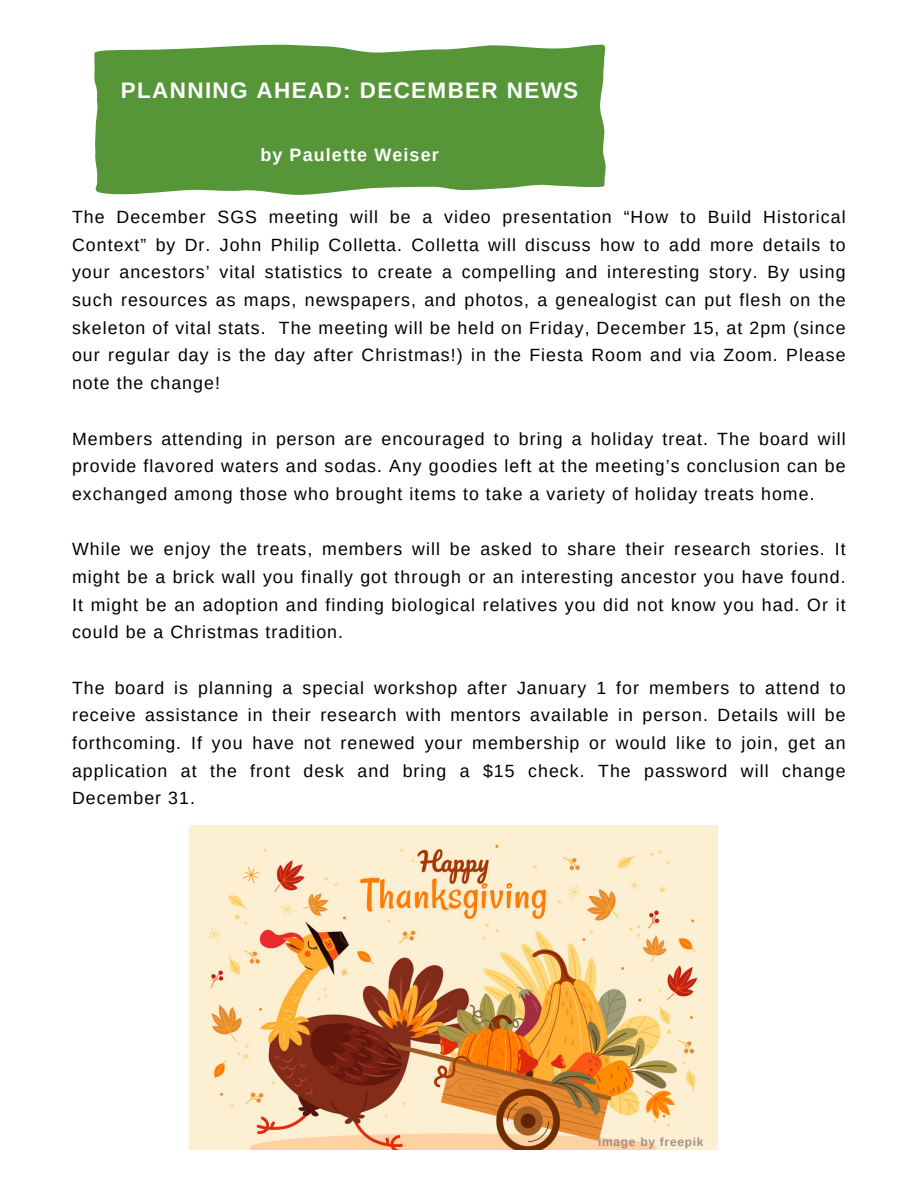
<style>
.page{position:relative;width:918px;height:1188px;background:#fff}
.page>*{position:absolute;margin:0;border:0;box-sizing:border-box;transform-origin:0 0}
.t1{font:700 22.5px "Arimo";letter-spacing:.06em;color:#fefffe}
.t2{font:700 18px "Arimo";letter-spacing:.06em;color:#fefffe}
.t3{font:17.7px/27.6px "Arimo";letter-spacing:.06em;color:#000;text-align:justify}
.t4{font:700 12px "Arimo";letter-spacing:.06em;color:#a28f8f}
</style>
<div class="page">
<svg style="left:94px;top:44px;width:512px;height:151px;background:#619d46"></svg>
<img style="left:189px;top:826px;width:529px;height:324px">
<p class="t1" style="left:121px;top:78px;width:459px">PLANNING AHEAD: DECEMBER NEWS</p>
<p class="t2" style="left:260px;top:145px;width:180px">by Paulette Weiser</p>
<p class="t3" style="left:72px;top:203px;width:775px">The December SGS meeting will be a video presentation “How to Build Historical Context” by Dr. John Philip Colletta. Colletta will discuss how to add more details to your ancestors’ vital statistics to create a compelling and interesting story. By using such resources as maps, newspapers, and photos, a genealogist can put flesh on the skeleton of vital stats. The meeting will be held on Friday, December 15, at 2pm (since our regular day is the day after Christmas!) in the Fiesta Room and via Zoom. Please note the change!</p>
<p class="t3" style="left:72px;top:425px;width:775px">Members attending in person are encouraged to bring a holiday treat. The board will provide flavored waters and sodas. Any goodies left at the meeting’s conclusion can be exchanged among those who brought items to take a variety of holiday treats home.</p>
<p class="t3" style="left:72px;top:535px;width:775px">While we enjoy the treats, members will be asked to share their research stories. It might be a brick wall you finally got through or an interesting ancestor you have found.<br>It might be an adoption and finding biological relatives you did not know you had. Or it could be a Christmas tradition.</p>
<p class="t3" style="left:72px;top:674px;width:775px">The board is planning a special workshop after January 1 for members to attend to receive assistance in their research with mentors available in person. Details will be forthcoming. If you have not renewed your membership or would like to join, get an application at the front desk and bring a $15 check. The password will change December 31.</p>
<p class="t4" style="left:598px;top:1135px;width:107px">image by freepik</p>
</div>
